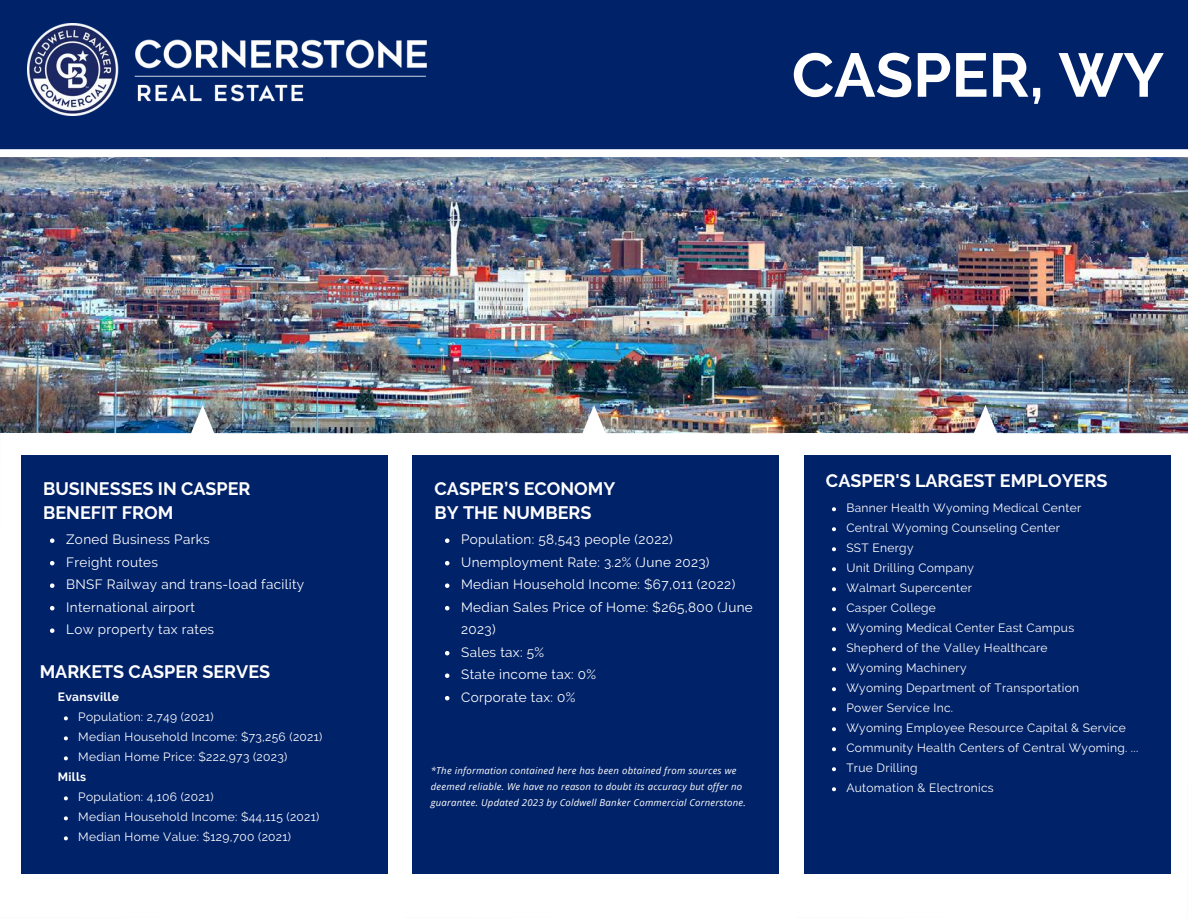
<style>
.page{position:relative;width:1188px;height:918px;background:#fff}
.page>*{position:absolute;margin:0;border:0;box-sizing:border-box;transform-origin:0 0}
.t1{font:700 61.5px "Raleway";color:#fff}
.t2{font:700 18px/24.8px "Raleway";color:#fff}
.t3{font:13.5px/22.5px "Raleway";letter-spacing:.025em;color:#fff}
.t4{font:12px "Raleway";letter-spacing:.025em;color:#fff}
.t5{font:700 12px "Raleway";letter-spacing:.025em;color:#fff}
.t6{font:italic 9.6px/15.9px "Open Sans";letter-spacing:.025em;color:#fff}
</style>
<div class="page">
<img style="left:0;top:157px;width:1188px;height:248px">
<img style="left:0;top:405px;width:392px;height:469px">
<div style="left:0;top:0;width:1188px;height:153px;background:#002269"></div>
<div style="left:0;top:149px;width:1188px;height:8px;background:#fff"></div>
<div style="left:22px;top:455px;width:366px;height:419px;background:#002269"></div>
<svg style="left:50px;top:538px;width:4px;height:5px"></svg>
<svg style="left:50px;top:561px;width:4px;height:4px"></svg>
<svg style="left:50px;top:583px;width:4px;height:5px"></svg>
<svg style="left:50px;top:606px;width:4px;height:4px"></svg>
<svg style="left:50px;top:628px;width:4px;height:5px"></svg>
<img style="left:797px;top:405px;width:391px;height:469px">
<div style="left:804px;top:455px;width:366px;height:419px;background:#002269"></div>
<img style="left:392px;top:405px;width:405px;height:469px">
<div style="left:413px;top:455px;width:366px;height:419px;background:#002269"></div>
<svg style="left:445px;top:538px;width:4px;height:5px"></svg>
<svg style="left:445px;top:561px;width:4px;height:4px"></svg>
<svg style="left:445px;top:583px;width:4px;height:5px"></svg>
<svg style="left:445px;top:606px;width:4px;height:4px"></svg>
<svg style="left:445px;top:651px;width:4px;height:4px"></svg>
<svg style="left:445px;top:673px;width:4px;height:5px"></svg>
<svg style="left:445px;top:696px;width:4px;height:4px"></svg>
<svg style="left:832px;top:507px;width:4px;height:4px"></svg>
<svg style="left:832px;top:527px;width:4px;height:4px"></svg>
<svg style="left:832px;top:547px;width:4px;height:4px"></svg>
<svg style="left:832px;top:567px;width:4px;height:4px"></svg>
<svg style="left:832px;top:587px;width:4px;height:4px"></svg>
<svg style="left:832px;top:607px;width:4px;height:4px"></svg>
<svg style="left:832px;top:627px;width:4px;height:4px"></svg>
<svg style="left:832px;top:647px;width:4px;height:4px"></svg>
<svg style="left:832px;top:667px;width:4px;height:4px"></svg>
<svg style="left:832px;top:687px;width:4px;height:4px"></svg>
<svg style="left:832px;top:707px;width:4px;height:4px"></svg>
<svg style="left:832px;top:727px;width:4px;height:4px"></svg>
<svg style="left:832px;top:747px;width:4px;height:4px"></svg>
<svg style="left:832px;top:767px;width:4px;height:4px"></svg>
<svg style="left:832px;top:787px;width:4px;height:4px"></svg>
<svg style="left:64px;top:716px;width:4px;height:4px"></svg>
<svg style="left:64px;top:736px;width:4px;height:4px"></svg>
<svg style="left:64px;top:756px;width:4px;height:4px"></svg>
<svg style="left:64px;top:796px;width:4px;height:4px"></svg>
<svg style="left:64px;top:816px;width:4px;height:4px"></svg>
<svg style="left:64px;top:836px;width:4px;height:4px"></svg>
<img style="left:27px;top:24px;width:400px;height:91px">
<p class="t1" style="left:792px;top:39px;width:374px">CASPER, WY</p>
<p class="t2" style="left:43px;top:476px;width:209px">BUSINESSES IN CASPER<br>BENEFIT FROM</p>
<p class="t3" style="left:66px;top:528px;width:145px">Zoned Business Parks</p>
<p class="t3" style="left:66px;top:551px;width:93px">Freight routes</p>
<p class="t3" style="left:66px;top:573px;width:240px">BNSF Railway and trans-load facility</p>
<p class="t3" style="left:66px;top:596px;width:130px">International airport</p>
<h4 class="t3" style="left:66px;top:618px;width:150px">Low property tax rates</h4>
<p class="t2" style="left:40px;top:659px;width:232px">MARKETS CASPER SERVES</p>
<p class="t5" style="left:58px;top:690px;width:63px">Evansville</p>
<p class="t4" style="left:78px;top:710px;width:137px">Population: 2,749 (2021)</p>
<p class="t4" style="left:78px;top:730px;width:246px">Median Household Income: $73,256 (2021)</p>
<p class="t4" style="left:78px;top:750px;width:211px">Median Home Price: $222,973 (2023)</p>
<p class="t5" style="left:58px;top:770px;width:30px">Mills</p>
<p class="t4" style="left:78px;top:790px;width:137px">Population: 4,106 (2021)</p>
<p class="t4" style="left:78px;top:810px;width:243px">Median Household Income: $44,115 (2021)</p>
<h2 class="t4" style="left:78px;top:830px;width:214px">Median Home Value: $129,700 (2021)</h2>
<p class="t2" style="left:435px;top:476px;width:182px">CASPER’S ECONOMY<br>BY THE NUMBERS</p>
<p class="t3" style="left:461px;top:528px;width:213px">Population: 58,543 people (2022)</p>
<p class="t3" style="left:461px;top:551px;width:250px">Unemployment Rate: 3.2% (June 2023)</p>
<h4 class="t3" style="left:461px;top:573px;width:276px">Median Household Income: $67,011 (2022)</h4>
<p class="t3" style="left:461px;top:596px;width:293px">Median Sales Price of Home: $265,800 (June<br>2023)</p>
<p class="t3" style="left:461px;top:641px;width:84px">Sales tax: 5%</p>
<p class="t3" style="left:461px;top:663px;width:136px">State income tax: 0%</p>
<h2 class="t3" style="left:461px;top:686px;width:116px">Corporate tax: 0%</h2>
<p class="t6" style="left:431px;top:762px;width:317px">*The information contained here has been obtained from sources we deemed reliable. We have no reason to doubt its accuracy but offer no guarantee. Updated 2023 by Coldwell Banker Commercial Cornerstone.</p>
<h2 class="t2" style="left:826px;top:468px;width:283px">CASPER'S LARGEST EMPLOYERS</h2>
<p class="t4" style="left:846px;top:501px;width:237px">Banner Health Wyoming Medical Center</p>
<p class="t4" style="left:846px;top:521px;width:215px">Central Wyoming Counseling Center</p>
<p class="t4" style="left:846px;top:541px;width:69px">SST Energy</p>
<p class="t4" style="left:846px;top:561px;width:129px">Unit Drilling Company</p>
<p class="t4" style="left:846px;top:581px;width:127px">Walmart Supercenter</p>
<p class="t4" style="left:846px;top:601px;width:91px">Casper College</p>
<p class="t4" style="left:846px;top:621px;width:229px">Wyoming Medical Center East Campus</p>
<p class="t4" style="left:846px;top:641px;width:203px">Shepherd of the Valley Healthcare</p>
<h2 class="t4" style="left:846px;top:661px;width:122px">Wyoming Machinery</h2>
<p class="t4" style="left:846px;top:681px;width:234px">Wyoming Department of Transportation</p>
<p class="t4" style="left:846px;top:701px;width:108px">Power Service Inc.</p>
<p class="t4" style="left:846px;top:721px;width:281px">Wyoming Employee Resource Capital &amp; Service</p>
<p class="t4" style="left:846px;top:741px;width:294px">Community Health Centers of Central Wyoming. ...</p>
<p class="t4" style="left:846px;top:761px;width:73px">True Drilling</p>
<p class="t4" style="left:846px;top:781px;width:149px">Automation &amp; Electronics</p>
</div>
